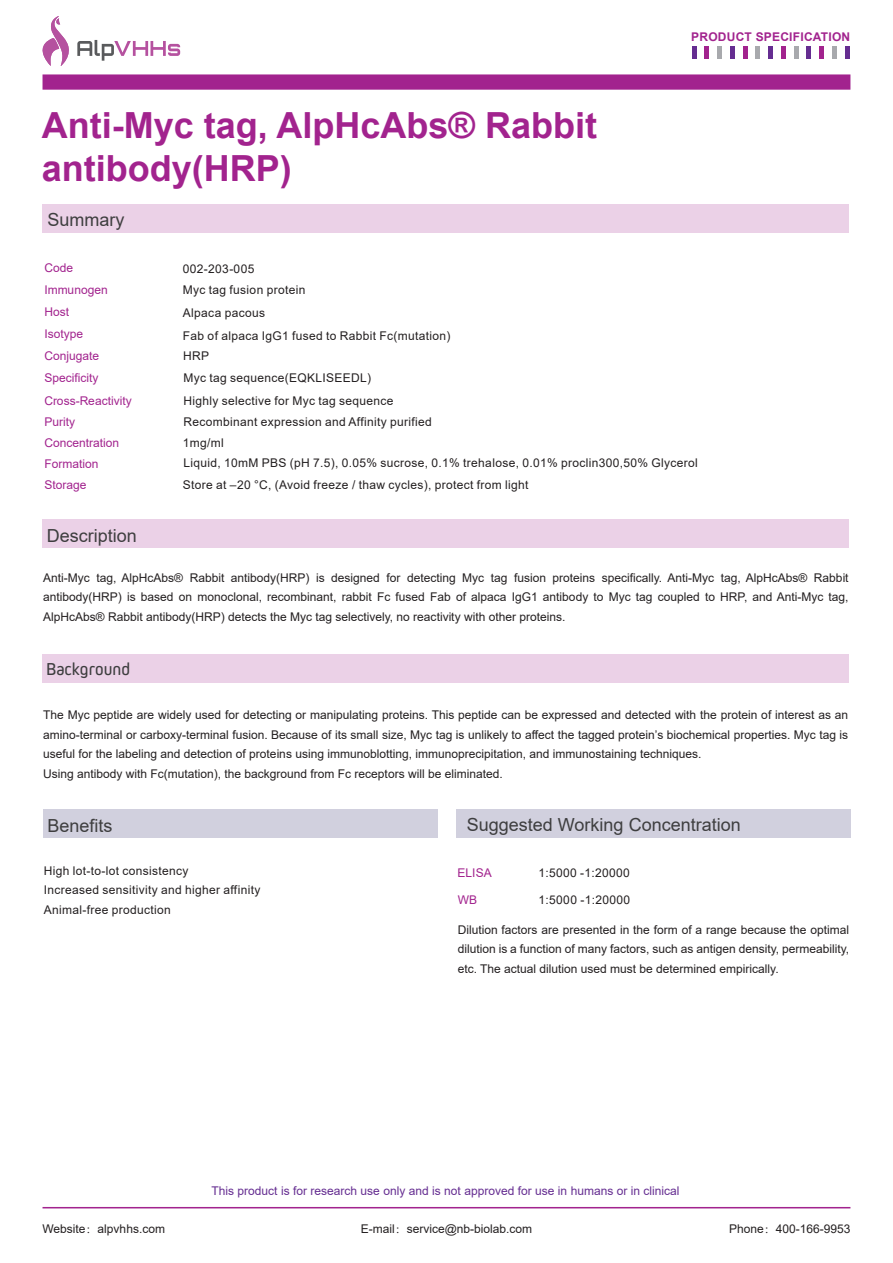
<style>
.page{position:relative;width:893px;height:1263px;background:#fff}
.page>*{position:absolute;margin:0;border:0;box-sizing:border-box;transform-origin:0 0}
.t1{font:700 36px/43.2px "Arial";color:#a2238e}
.t2{font:18px "Arial";color:#3e3e3f}
.t3{font:18px "Kiro";color:#3e3e3f}
.t4{font:12px/19.5px "Arial";color:#231f20;text-align:justify}
.t5{font:12px/19.5px "Arial";letter-spacing:.03em;color:#231f20}
.t6{font:12px "Arial";color:#a2238e}
.t7{font:12px "Arial";color:#652d91}
.t8{font:700 12px "Arial";letter-spacing:.02em;color:#a2238e}
.s1{font-family:"Adobe Song Std";font-weight:300}
</style>
<div class="page">
<hr style="left:43px;top:1207px;width:807px;height:1px;background:#a2238e">
<div style="left:43px;top:74px;width:807px;height:16px;background:#a2238e"></div>
<hr style="left:730px;top:46px;width:4px;height:13px;background:#652d91">
<hr style="left:743px;top:46px;width:4px;height:13px;background:#a2238e">
<hr style="left:756px;top:46px;width:4px;height:13px;background:#a8a9ad">
<hr style="left:692px;top:46px;width:4px;height:13px;background:#652d91">
<hr style="left:705px;top:46px;width:4px;height:13px;background:#a2238e">
<div style="left:717px;top:46px;width:5px;height:13px;background:#a8a9ad"></div>
<div style="left:768px;top:46px;width:5px;height:13px;background:#652d91"></div>
<hr style="left:781px;top:46px;width:4px;height:13px;background:#a2238e">
<hr style="left:794px;top:46px;width:4px;height:13px;background:#a8a9ad">
<hr style="left:807px;top:46px;width:4px;height:13px;background:#652d91">
<div style="left:819px;top:46px;width:5px;height:13px;background:#a2238e"></div>
<hr style="left:832px;top:46px;width:4px;height:13px;background:#a8a9ad">
<hr style="left:845px;top:46px;width:4px;height:13px;background:#652d91">
<svg style="left:77px;top:40px;width:103px;height:21px"></svg>
<svg style="left:42px;top:16px;width:27px;height:50px"></svg>
<div style="left:43px;top:204px;width:806px;height:29px;background:#ebd1e7"></div>
<div style="left:43px;top:520px;width:806px;height:28px;background:#ebd1e7"></div>
<div style="left:42px;top:654px;width:806px;height:28px;background:#ebd1e7"></div>
<div style="left:43px;top:809px;width:394px;height:28px;background:#d1d0de"></div>
<div style="left:456px;top:809px;width:394px;height:28px;background:#d1d0de"></div>
<h1 class="t1" style="left:42px;top:104px;width:557px">Anti-Myc tag, AlpHcAbs® Rabbit antibody(HRP)</h1>
<p class="t8" style="left:691px;top:28px;width:161px">PRODUCT SPECIFICATION</p>
<h2 class="t2" style="left:47px;top:207px;width:79px">Summary</h2>
<p class="t6" style="left:44px;top:260px;width:30px">Code</p>
<p class="t5" style="left:183px;top:259px;width:73px">002-203-005</p>
<p class="t6" style="left:44px;top:282px;width:65px">Immunogen</p>
<p class="t5" style="left:183px;top:280px;width:124px">Myc tag fusion protein</p>
<p class="t6" style="left:44px;top:304px;width:26px">Host</p>
<p class="t5" style="left:183px;top:303px;width:84px">Alpaca pacous</p>
<p class="t6" style="left:44px;top:325px;width:40px">Isotype</p>
<p class="t5" style="left:183px;top:326px;width:269px">Fab of alpaca IgG1 fused to Rabbit Fc(mutation)</p>
<p class="t6" style="left:44px;top:347px;width:56px">Conjugate</p>
<p class="t4" style="left:183px;top:345px;width:28px">HRP</p>
<p class="t6" style="left:44px;top:370px;width:56px">Specificity</p>
<p class="t5" style="left:183px;top:368px;width:189px">Myc tag sequence(EQKLISEEDL)</p>
<p class="t6" style="left:44px;top:392px;width:89px">Cross-Reactivity</p>
<p class="t5" style="left:183px;top:391px;width:212px">Highly selective for Myc tag sequence</p>
<p class="t6" style="left:44px;top:413px;width:32px">Purity</p>
<p class="t5" style="left:183px;top:412px;width:250px">Recombinant expression and Affinity purified</p>
<p class="t6" style="left:44px;top:434px;width:76px">Concentration</p>
<p class="t4" style="left:183px;top:433px;width:43px">1mg/ml</p>
<p class="t6" style="left:44px;top:455px;width:56px">Formation</p>
<p class="t5" style="left:183px;top:453px;width:516px">Liquid, 10mM PBS (pH 7.5), 0.05% sucrose, 0.1% trehalose, 0.01% proclin300,50% Glycerol</p>
<p class="t6" style="left:44px;top:476px;width:44px">Storage</p>
<p class="t5" style="left:183px;top:474px;width:347px">Store at –20 °C, (Avoid freeze / thaw cycles), protect from light</p>
<h2 class="t2" style="left:47px;top:523px;width:92px">Description</h2>
<p class="t4" style="left:43px;top:568px;width:807px">Anti-Myc tag, AlpHcAbs® Rabbit antibody(HRP) is designed for detecting Myc tag fusion proteins specifically. Anti-Myc tag, AlpHcAbs® Rabbit antibody(HRP) is based on monoclonal, recombinant, rabbit Fc fused Fab of alpaca IgG1 antibody to Myc tag coupled to HRP, and Anti-Myc tag, AlpHcAbs® Rabbit antibody(HRP) detects the Myc tag selectively, no reactivity with other proteins.</p>
<h2 class="t3" style="left:46px;top:659px;width:85px">Background</h2>
<p class="t4" style="left:43px;top:705px;width:807px;text-align:left">The Myc peptide are widely used for detecting or manipulating proteins. This peptide can be expressed and detected with the protein of interest as an amino-terminal or carboxy-terminal fusion. Because of its small size, Myc tag is unlikely to affect the tagged protein’s biochemical properties. Myc tag is useful for the labeling and detection of proteins using immunoblotting, immunoprecipitation, and immunostaining techniques.<br>Using antibody with Fc(mutation), the background from Fc receptors will be eliminated.</p>
<h2 class="t2" style="left:47px;top:813px;width:67px">Benefits</h2>
<h2 class="t2" style="left:467px;top:813px;width:275px">Suggested Working Concentration</h2>
<p class="t5" style="left:44px;top:861px;width:218px">High lot-to-lot consistency<br>Increased sensitivity and higher affinity<br>Animal-free production</p>
<p class="t6" style="left:458px;top:864px;width:36px">ELISA</p>
<p class="t5" style="left:539px;top:862px;width:93px">1:5000 -1:20000</p>
<p class="t4" style="left:458px;top:919px;width:393px">Dilution factors are presented in the form of a range because the optimal dilution is a function of many factors, such as antigen density, permeability, etc. The actual dilution used must be determined empirically.</p>
<p class="t6" style="left:458px;top:891px;width:21px">WB</p>
<p class="t5" style="left:539px;top:889px;width:93px">1:5000 -1:20000</p>
<p class="t7" style="left:211px;top:1183px;width:470px">This product is for research use only and is not approved for use in humans or in clinical</p>
<p class="t4" style="left:43px;top:1219px;width:124px">Website<span class="s1">：</span>alpvhhs.com</p>
<p class="t4" style="left:361px;top:1219px;width:173px">E-mail<span class="s1">：</span>service@nb-biolab.com</p>
<p class="t4" style="left:729px;top:1219px;width:123px">Phone<span class="s1">：</span>400-166-9953</p>
</div>
